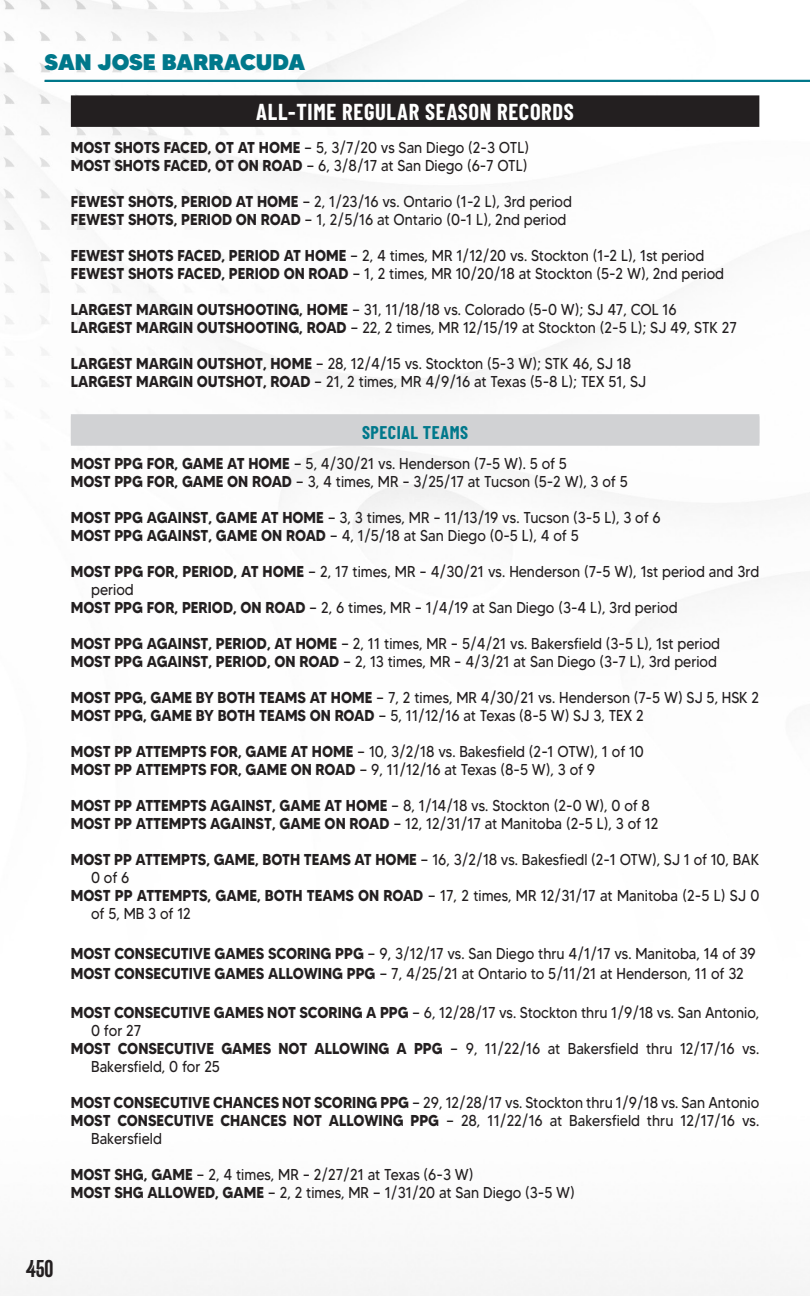
<style>
.page{position:relative;width:810px;height:1296px;background:#fff}
.page>*{position:absolute;margin:0;border:0;box-sizing:border-box;transform-origin:0 0}
.PAGE-HEADER{font:700 22.5px "Barlow Condensed";letter-spacing:.03em;color:#fff}
.t1{font:900 22.5px "MADETOMMY";color:#00788b}
.graybar_teal_text{font:700 18px "Barlow Condensed";letter-spacing:.03em;color:#00788b}
.t2{font:500 18px "Tusker Grotesk 6500";color:#231f20;scale:.9 1}
.record_body_7_8{font:15.75px/18px "MADETOMMY";color:#231f20;scale:.9 1}
.Body{font:15.75px "MADETOMMY";color:#231f20;scale:.9 1}
.record_body_7_8-2{font:700 15.75px "MADETOMMY";color:#231f20;scale:.9 1}
.record_body_7_8-3{font:15.75px "MADETOMMY";letter-spacing:-.02em;color:#231f20;scale:.9 1}
.s1{font-weight:700}
.s2{font-weight:400}
</style>
<div class="page">
<img style="left:0;top:0;width:810px;height:1296px">
<hr style="left:45px;top:80px;width:765px;height:2px;background:#00788b">
<div style="left:71px;top:95px;width:688px;height:32px;background:#231f20"></div>
<div style="left:71px;top:414px;width:688px;height:32px;background:#d1d2d4"></div>
<h1 class="t1" style="left:45px;top:48px;width:262px">SAN JOSE BARRACUDA</h1>
<p class="PAGE-HEADER" style="left:256px;top:96px;width:319px">ALL-TIME REGULAR SEASON RECORDS</p>
<p class="record_body_7_8" style="left:71px;top:138px;width:511px"><span class="s1">MOST SHOTS FACED, OT AT HOME</span> — 5, 3/7/20 vs San Diego (2-3 OTL)</p>
<p class="record_body_7_8" style="left:71px;top:156px;width:509px"><span class="s1">MOST SHOTS FACED, OT ON ROAD</span> — 6, 3/8/17 at San Diego (6-7 OTL)</p>
<p class="record_body_7_8" style="left:71px;top:192px;width:558px"><span class="s1">FEWEST SHOTS, PERIOD AT HOME</span> — 2, 1/23/16 vs. Ontario (1-2 L), 3rd period</p>
<p class="record_body_7_8" style="left:71px;top:210px;width:552px"><span class="s1">FEWEST SHOTS, PERIOD ON ROAD</span> — 1, 2/5/16 at Ontario (0-1 L), 2nd period</p>
<p class="record_body_7_8" style="left:71px;top:246px;width:705px"><span class="s1">FEWEST SHOTS FACED, PERIOD AT HOME</span> — 2, 4 times, MR 1/12/20 vs. Stockton (1-2 L), 1st period</p>
<p class="record_body_7_8" style="left:71px;top:264px;width:727px"><span class="s1">FEWEST SHOTS FACED, PERIOD ON ROAD</span> — 1, 2 times, MR 10/20/18 at Stockton (5-2 W), 2nd period</p>
<p class="record_body_7_8" style="left:71px;top:300px;width:675px"><span class="s1">LARGEST MARGIN OUTSHOOTING, HOME</span> — 31, 11/18/18 vs. Colorado (5-0 W); SJ 47, COL 16</p>
<p class="record_body_7_8" style="left:71px;top:318px;width:742px"><span class="s1">LARGEST MARGIN OUTSHOOTING, ROAD</span> — 22, 2 times, MR 12/15/19 at Stockton (2-5 L); SJ 49, STK 27</p>
<p class="record_body_7_8" style="left:71px;top:354px;width:624px"><span class="s1">LARGEST MARGIN OUTSHOT, HOME</span> — 28, 12/4/15 vs. Stockton (5-3 W); STK 46, SJ 18</p>
<p class="record_body_7_8" style="left:71px;top:372px;width:641px"><span class="s1">LARGEST MARGIN OUTSHOT, ROAD</span> — 21, 2 times, MR 4/9/16 at Texas (5-8 L); TEX 51, SJ</p>
<p class="graybar_teal_text" style="left:362px;top:419px;width:108px">SPECIAL TEAMS</p>
<p class="record_body_7_8" style="left:71px;top:454px;width:553px"><span class="s1">MOST PPG FOR, GAME AT HOME</span> — 5, 4/30/21 vs. Henderson (7-5 W). 5 of 5</p>
<p class="record_body_7_8" style="left:71px;top:472px;width:620px"><span class="s1">MOST PPG FOR, GAME ON ROAD</span> — 3, 4 times, MR – 3/25/17 at Tucson (5-2 W), 3 of 5</p>
<p class="record_body_7_8" style="left:71px;top:508px;width:657px"><span class="s1">MOST PPG AGAINST, GAME AT HOME</span> — 3, 3 times, MR – 11/13/19 vs. Tucson (3-5 L), 3 of 6</p>
<p class="record_body_7_8" style="left:71px;top:526px;width:566px"><span class="s1">MOST PPG AGAINST, GAME ON ROAD</span> — 4, 1/5/18 at San Diego (0-5 L), 4 of 5</p>
<p class="record_body_7_8" style="left:91px;top:562px;width:744px;text-indent:-20px"><span class="s1">MOST PPG FOR, PERIOD, AT HOME</span> — 2, 17 times, MR – 4/30/21 vs. Henderson (7-5 W), 1st period and 3rd period</p>
<p class="record_body_7_8" style="left:71px;top:598px;width:676px"><span class="s1">MOST PPG FOR, PERIOD, ON ROAD</span> — 2, 6 times, MR – 1/4/19 at San Diego (3-4 L), 3rd period</p>
<p class="record_body_7_8" style="left:71px;top:634px;width:723px"><span class="s1">MOST PPG AGAINST, PERIOD, AT HOME</span> — 2, 11 times, MR – 5/4/21 vs. Bakersfield (3-5 L), 1st period</p>
<p class="record_body_7_8" style="left:71px;top:652px;width:719px"><span class="s1">MOST PPG AGAINST, PERIOD, ON ROAD</span> — 2, 13 times, MR – 4/3/21 at San Diego (3-7 L), 3rd period</p>
<p class="record_body_7_8" style="left:71px;top:688px;width:766px"><span class="s1">MOST PPG, GAME BY BOTH TEAMS AT HOME</span> — 7, 2 times, MR 4/30/21 vs. Henderson (7-5 W) SJ 5, HSK 2</p>
<p class="record_body_7_8" style="left:71px;top:706px;width:638px"><span class="s1">MOST PPG, GAME BY BOTH TEAMS ON ROAD</span> — 5, 11/12/16 at Texas (8-5 W) SJ 3, TEX 2</p>
<p class="record_body_7_8" style="left:71px;top:742px;width:638px"><span class="s1">MOST PP ATTEMPTS FOR, GAME AT HOME</span> — 10, 3/2/18 vs. Bakesfield (2-1 OTW), 1 of 10</p>
<p class="record_body_7_8-3" style="left:71px;top:759px;width:584px"><span class="s1">MOST PP ATTEMPTS FOR, GAME ON ROAD</span> — 9, 11/12/16 at Texas (8-5 W), 3 of 9</p>
<p class="record_body_7_8-2" style="left:71px;top:795px;width:645px">MOST PP ATTEMPTS AGAINST, GAME AT HOME <span class="s2">— 8, 1/14/18 vs. Stockton (2-0 W), 0 of 8</span></p>
<p class="record_body_7_8" style="left:71px;top:814px;width:655px"><span class="s1">MOST PP ATTEMPTS AGAINST, GAME ON ROAD</span> — 12, 12/31/17 at Manitoba (2-5 L), 3 of 12</p>
<p class="record_body_7_8" style="left:91px;top:850px;width:744px;text-indent:-20px"><span class="s1">MOST PP ATTEMPTS, GAME, BOTH TEAMS AT HOME</span> — 16, 3/2/18 vs. Bakesfiedl (2-1 OTW), SJ 1 of 10, BAK<br>0 of 6</p>
<p class="record_body_7_8" style="left:91px;top:886px;width:744px;text-indent:-20px"><span class="s1">MOST PP ATTEMPTS, GAME, BOTH TEAMS ON ROAD</span> — 17, 2 times, MR 12/31/17 at Manitoba (2-5 L) SJ 0 of 5, MB 3 of 12</p>
<p class="Body" style="left:71px;top:944px;width:763px"><span class="s1">MOST CONSECUTIVE GAMES SCORING PPG</span> — 9, 3/12/17 vs. San Diego thru 4/1/17 vs. Manitoba, 14 of 39</p>
<p class="Body" style="left:71px;top:964px;width:749px"><span class="s1">MOST CONSECUTIVE GAMES ALLOWING PPG</span> — 7, 4/25/21 at Ontario to 5/11/21 at Henderson, 11 of 32</p>
<p class="record_body_7_8" style="left:91px;top:1003px;width:744px;text-indent:-20px"><span class="s1">MOST CONSECUTIVE GAMES NOT SCORING A PPG</span> — 6, 12/28/17 vs. Stockton thru 1/9/18 vs. San Antonio,<br>0 for 27</p>
<p class="record_body_7_8" style="left:91px;top:1039px;width:744px;text-indent:-20px"><span class="s1">MOST CONSECUTIVE GAMES NOT ALLOWING A PPG</span> — 9, 11/22/16 at Bakersfield thru 12/17/16 vs.<br>Bakersfield, 0 for 25</p>
<p class="record_body_7_8" style="left:71px;top:1093px;width:766px"><span class="s1">MOST CONSECUTIVE CHANCES NOT SCORING PPG</span> — 29, 12/28/17 vs. Stockton thru 1/9/18 vs. San Antonio</p>
<p class="record_body_7_8" style="left:91px;top:1111px;width:744px;text-indent:-20px"><span class="s1">MOST CONSECUTIVE CHANCES NOT ALLOWING PPG</span> — 28, 11/22/16 at Bakersfield thru 12/17/16 vs.<br>Bakersfield</p>
<p class="record_body_7_8" style="left:71px;top:1165px;width:449px"><span class="s1">MOST SHG, GAME</span> — 2, 4 times, MR – 2/27/21 at Texas (6-3 W)</p>
<p class="record_body_7_8" style="left:71px;top:1183px;width:562px"><span class="s1">MOST SHG ALLOWED, GAME</span> — 2, 2 times, MR — 1/31/20 at San Diego (3-5 W)</p>
<p class="t2" style="left:26px;top:1258px;width:32px">450</p>
</div>
